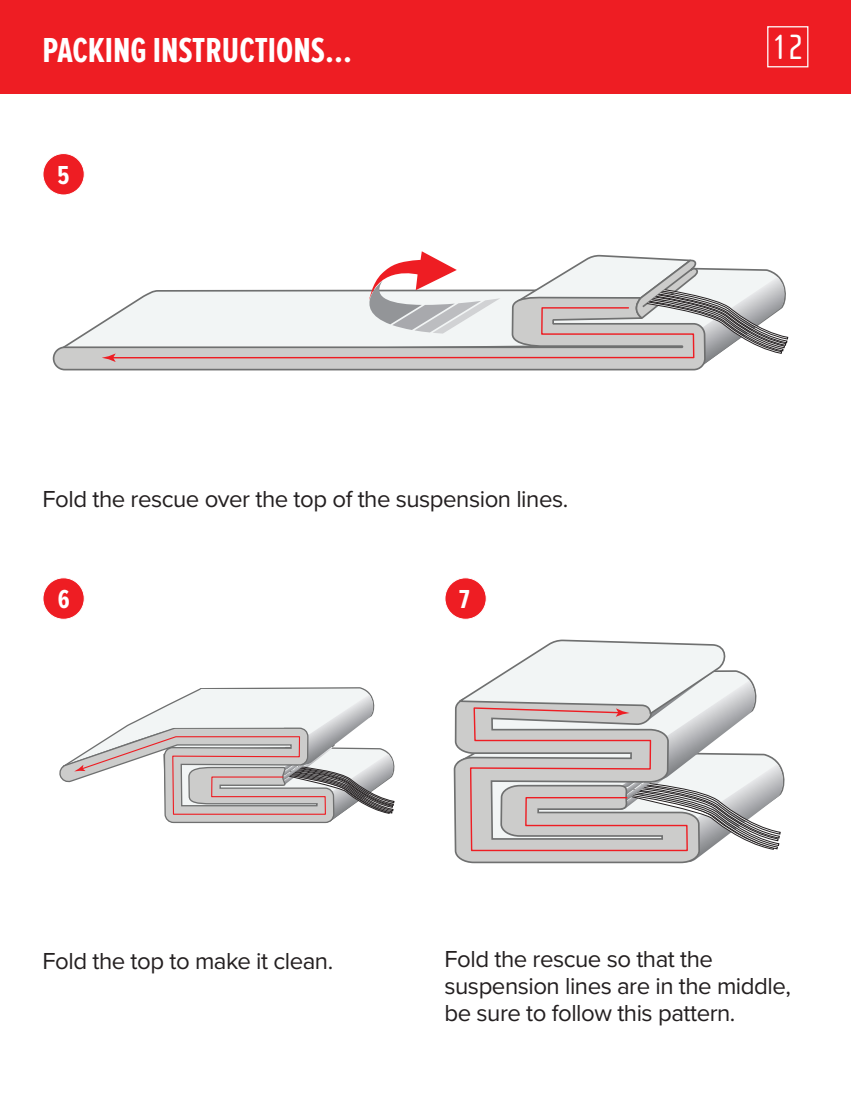
<style>
.page{position:relative;width:851px;height:1106px;background:#fff}
.page>*{position:absolute;margin:0;border:0;box-sizing:border-box;transform-origin:0 0}
.t1{font:700 36px "Proxima Nova Ex Cn";color:#fff}
.t2{font:36px "Cholla Sans OT";color:#fff}
.t3{font:700 27px "Proxima Nova Ex Cn";color:#fff}
.Main_text_style{font:24px/27px "Proxima Nova";letter-spacing:-.02em;color:#231f20}
</style>
<div class="page">
<div style="left:0;top:0;width:850px;height:94px;background:#ee1d23"></div>
<div style="left:767px;top:26px;width:41px;height:41px;border:1px solid #fff"></div>
<svg style="left:169px;top:822px;width:161px;height:1px"></svg>
<svg style="left:59px;top:687px;width:336px;height:135px"></svg>
<svg style="left:52px;top:351px;width:647px;height:20px"></svg>
<svg style="left:55px;top:251px;width:734px;height:118px"></svg>
<svg style="left:453px;top:705px;width:237px;height:159px"></svg>
<svg style="left:456px;top:639px;width:329px;height:223px"></svg>
<div style="left:43px;top:153px;width:41px;height:42px;background:#ee1d23;border-radius:50%"></div>
<div style="left:43px;top:153px;width:42px;height:42px;border:1px solid #fff;border-radius:50%"></div>
<div style="left:43px;top:578px;width:41px;height:41px;background:#ee1d23;border-radius:50%"></div>
<div style="left:43px;top:577px;width:42px;height:42px;border:1px solid #fff;border-radius:50%"></div>
<div style="left:445px;top:578px;width:41px;height:41px;background:#ee1d23;border-radius:50%"></div>
<div style="left:444px;top:577px;width:42px;height:42px;border:1px solid #fff;border-radius:50%"></div>
<p class="t1" style="left:43px;top:30px;width:311px">PACKING INSTRUCTIONS...</p>
<p class="t3" style="left:58px;top:160px;width:14px">5</p>
<p class="Main_text_style" style="left:43px;top:485px;width:527px">Fold the rescue over the top of the suspension lines.</p>
<p class="t3" style="left:58px;top:584px;width:13px">6</p>
<p class="t3" style="left:459px;top:584px;width:12px">7</p>
<h1 class="t2" style="left:771px;top:27px;width:33px">12</h1>
<p class="Main_text_style" style="left:43px;top:946px;width:292px">Fold the top to make it clean.</p>
<p class="Main_text_style" style="left:444px;top:944px;width:348px">Fold the rescue so that the suspension lines are in the middle, be sure to follow this pattern.</p>
</div>
